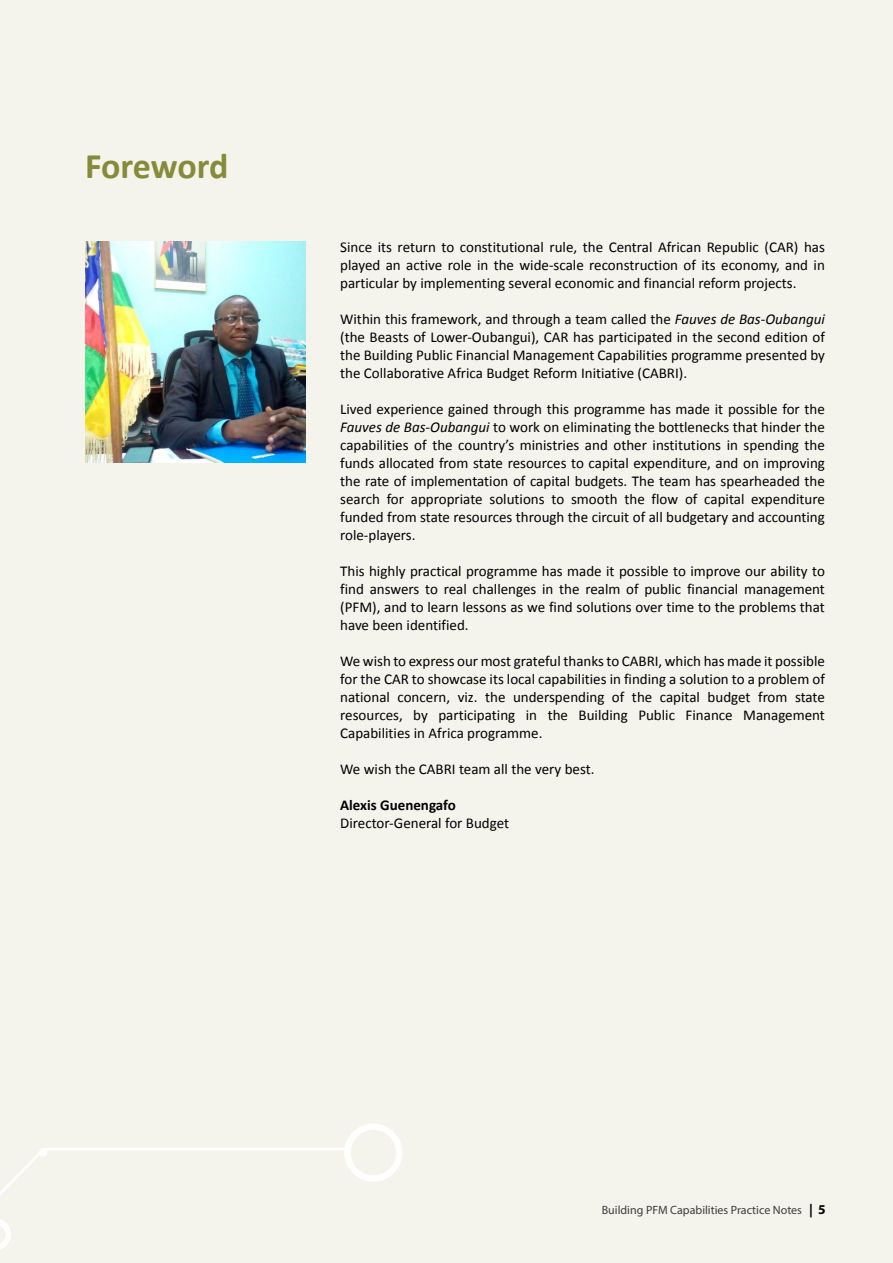
<style>
.page{position:relative;width:893px;height:1263px;background:#f4f4ec}
.page>*{position:absolute;margin:0;border:0;box-sizing:border-box;transform-origin:0 0}
.t1{font:700 36px "Calibri";letter-spacing:-.01em;color:#868b39}
.t2{font:15px/18px "Calibri";color:#000;text-align:justify}
.t3{font:700 15px "Calibri";color:#000}
.t4{font:12px "Myriad Pro";color:#3c3c3b}
.s1{font-style:italic}
.s2{font-weight:700;font-size:13.5px;color:#000}
</style>
<div class="page">
<svg style="left:0;top:1220px;width:11px;height:29px"></svg>
<svg style="left:0;top:1124px;width:402px;height:71px"></svg>
<img style="left:85px;top:241px;width:221px;height:221px">
<h1 class="t1" style="left:85px;top:143px;width:145px">Foreword</h1>
<p class="t2" style="left:340px;top:238px;width:486px">Since its return to constitutional rule, the Central African Republic (CAR) has played an active role in the wide-scale reconstruction of its economy, and in particular by implementing several economic and financial reform projects.</p>
<p class="t2" style="left:340px;top:310px;width:486px">Within this framework, and through a team called the <span class="s1">Fauves de Bas-Oubangui </span>(the Beasts of Lower-Oubangui), CAR has participated in the second edition of the Building Public Financial Management Capabilities programme presented by the Collaborative Africa Budget Reform Initiative (CABRI).</p>
<p class="t2" style="left:340px;top:400px;width:486px">Lived experience gained through this programme has made it possible for the <span class="s1">Fauves de Bas-Oubangui</span> to work on eliminating the bottlenecks that hinder the capabilities of the country’s ministries and other institutions in spending the funds allocated from state resources to capital expenditure, and on improving the rate of implementation of capital budgets. The team has spearheaded the search for appropriate solutions to smooth the flow of capital expenditure funded from state resources through the circuit of all budgetary and accounting role-players.</p>
<p class="t2" style="left:340px;top:562px;width:486px">This highly practical programme has made it possible to improve our ability to find answers to real challenges in the realm of public financial management (PFM), and to learn lessons as we find solutions over time to the problems that have been identified.</p>
<p class="t2" style="left:340px;top:652px;width:486px">We wish to express our most grateful thanks to CABRI, which has made it possible for the CAR to showcase its local capabilities in finding a solution to a problem of national concern, viz. the underspending of the capital budget from state resources, by participating in the Building Public Finance Management Capabilities in Africa programme.</p>
<p class="t2" style="left:340px;top:760px;width:256px">We wish the CABRI team all the very best.</p>
<p class="t3" style="left:340px;top:795px;width:117px">Alexis Guenengafo</p>
<p class="t2" style="left:340px;top:814px;width:170px">Director-General for Budget</p>
<p class="t4" style="left:602px;top:1202px;width:226px">Building PFM Capabilities Practice Notes <span class="s2">| 5</span></p>
</div>
